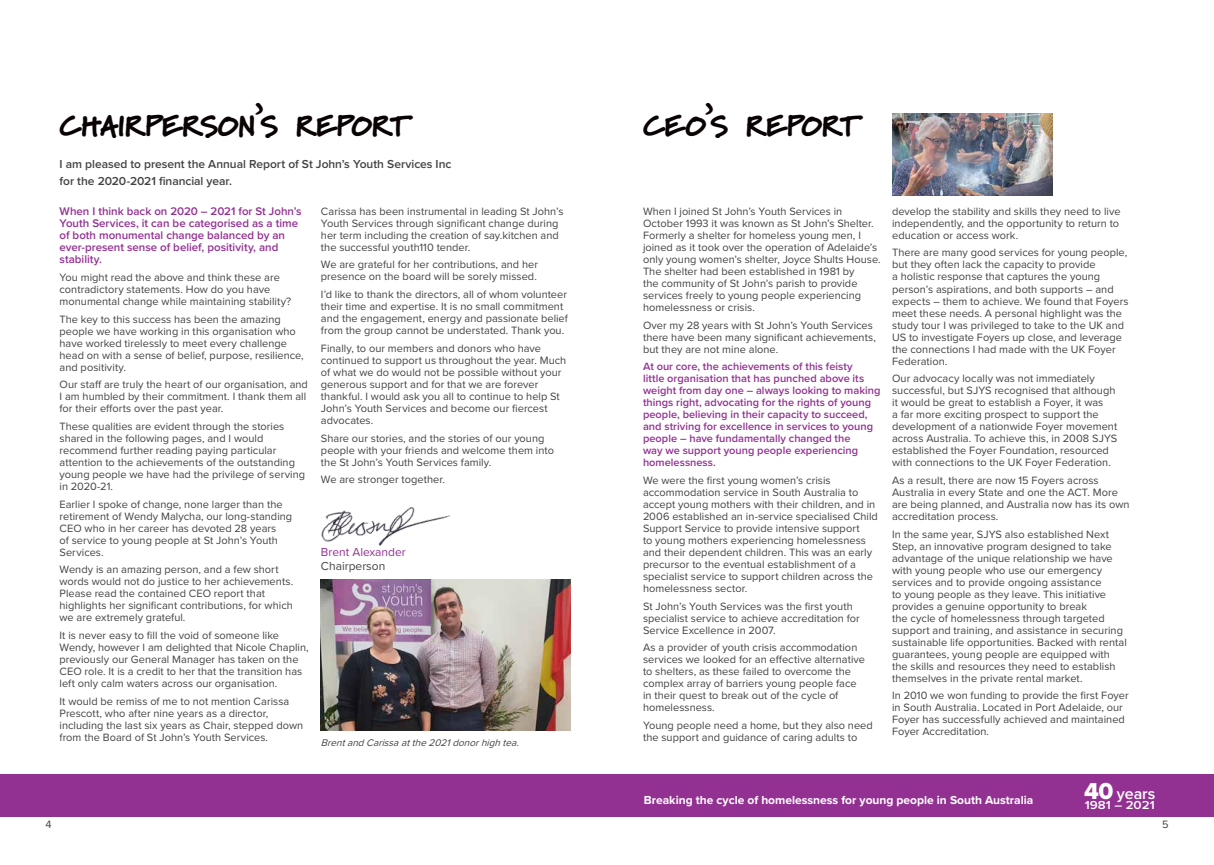
<style>
.page{position:relative;width:1214px;height:865px;background:#fff}
.page>*{position:absolute;margin:0;border:0;box-sizing:border-box;transform-origin:0 0}
.t1{font:700 45px "Marydale";letter-spacing:-.015em;color:#090304}
.t2{font:600 16px "Proxima Nova";color:#fff}
.t3{font:600 12px/17px "Proxima Nova";letter-spacing:-.005em;color:#424342}
.t4{font:700 12px "Proxima Nova";color:#fff}
.t5{font:12px "Proxima Nova";color:#933192}
.t6{font:12px "Proxima Nova";color:#424342}
.t7{font:600 12px "Proxima Nova";color:#fff;scale:1.11 1}
.t8{font:600 11.5px/12px "Proxima Nova";color:#933192}
.t9{font:11px/12px "Proxima Nova";letter-spacing:.005em;color:#424342}
.t10{font:600 11px/12px "Proxima Nova";color:#933192}
.t11{font:italic 10px "Proxima Nova";color:#424342}
.s1{font-family:"Proxima Nova Extrabld";font-weight:400;font-size:24px}
</style>
<div class="page">
<div style="left:0;top:774px;width:1213px;height:42px;background:#933192"></div>
<img style="left:321px;top:507px;width:129px;height:39px">
<img style="left:321px;top:579px;width:250px;height:151px">
<img style="left:892px;top:114px;width:160px;height:82px">
<h1 class="t1" style="left:60px;top:94px;width:351px">chairperson’s report</h1>
<h1 class="t1" style="left:643px;top:94px;width:218px">ceo’s report</h1>
<p class="t3" style="left:60px;top:155px;width:393px">I am pleased to present the Annual Report of St John’s Youth Services Inc for the 2020-2021 financial year.</p>
<p class="t8" style="left:60px;top:205px;width:243px">When I think back on 2020 – 2021 for St John’s Youth Services, it can be categorised as a time of both monumental change balanced by an ever-present sense of belief, positivity, and stability.</p>
<p class="t9" style="left:60px;top:271px;width:233px">You might read the above and think these are contradictory statements. How do you have monumental change while maintaining stability?</p>
<p class="t9" style="left:60px;top:312px;width:246px">The key to this success has been the amazing people we have working in this organisation who have worked tirelessly to meet every challenge head on with a sense of belief, purpose, resilience, and positivity.</p>
<p class="t9" style="left:60px;top:378px;width:250px">Our staff are truly the heart of our organisation, and<br>I am humbled by their commitment. I thank them all for their efforts over the past year.</p>
<p class="t9" style="left:60px;top:420px;width:247px">These qualities are evident through the stories shared in the following pages, and I would recommend further reading paying particular attention to the achievements of the outstanding young people we have had the privilege of serving in 2020-21.</p>
<p class="t9" style="left:60px;top:497px;width:234px">Earlier I spoke of change, none larger than the retirement of Wendy Malycha, our long-standing CEO who in her career has devoted 28 years<br>of service to young people at St John’s Youth Services.</p>
<p class="t9" style="left:60px;top:563px;width:235px">Wendy is an amazing person, and a few short words would not do justice to her achievements.<br>Please read the contained CEO report that highlights her significant contributions, for which we are extremely grateful.</p>
<p class="t9" style="left:60px;top:629px;width:251px">It is never easy to fill the void of someone like Wendy, however I am delighted that Nicole Chaplin, previously our General Manager has taken on the CEO role. It is a credit to her that the transition has left only calm waters across our organisation.</p>
<p class="t9" style="left:60px;top:694px;width:245px">It would be remiss of me to not mention Carissa Prescott, who after nine years as a director, including the last six years as Chair, stepped down from the Board of St John’s Youth Services.</p>
<p class="t9" style="left:321px;top:205px;width:244px">Carissa has been instrumental in leading St John’s Youth Services through significant change during her term including the creation of say.kitchen and the successful youth110 tender.</p>
<p class="t9" style="left:321px;top:258px;width:219px">We are grateful for her contributions, and her presence on the board will be sorely missed.</p>
<p class="t9" style="left:321px;top:288px;width:248px">I’d like to thank the directors, all of whom volunteer their time and expertise. It is no small commitment and the engagement, energy and passionate belief from the group cannot be understated. Thank you.</p>
<p class="t9" style="left:321px;top:342px;width:247px">Finally, to our members and donors who have continued to support us throughout the year. Much of what we do would not be possible without your generous support and for that we are forever thankful. I would ask you all to continue to help St John’s Youth Services and become our fiercest advocates.</p>
<p class="t9" style="left:321px;top:431px;width:234px">Share our stories, and the stories of our young people with your friends and welcome them into the St John’s Youth Services family.</p>
<p class="t9" style="left:321px;top:473px;width:125px">We are stronger together.</p>
<p class="t5" style="left:321px;top:543px;width:86px">Brent Alexander</p>
<p class="t6" style="left:321px;top:557px;width:66px">Chairperson</p>
<p class="t11" style="left:321px;top:735px;width:203px">BrentandCarissaatthe2021donorhightea.</p>
<p class="t9" style="left:643px;top:205px;width:239px">When I joined St John’s Youth Services in October 1993 it was known as St John’s Shelter.<br>Formerly a shelter for homeless young men, I joined as it took over the operation of Adelaide’s only young women’s shelter, Joyce Shults House.<br>The shelter had been established in 1981 by<br>the community of St John’s parish to provide services freely to young people experiencing homelessness or crisis.</p>
<p class="t9" style="left:643px;top:318px;width:234px">Over my 28 years with St John’s Youth Services there have been many significant achievements, but they are not mine alone.</p>
<p class="t10" style="left:643px;top:360px;width:239px">At our core, the achievements of this feisty<br>little organisation that has punched above its weight from day one – always looking to making things right, advocating for the rights of young people, believing in their capacity to succeed, and striving for excellence in services to young people – have fundamentally changed the<br>way we support young people experiencing homelessness.</p>
<p class="t9" style="left:643px;top:474px;width:236px">We were the first young women’s crisis accommodation service in South Australia to accept young mothers with their children, and in 2006 established an in-service specialised Child Support Service to provide intensive support<br>to young mothers experiencing homelessness and their dependent children. This was an early precursor to the eventual establishment of a specialist service to support children across the homelessness sector.</p>
<p class="t9" style="left:643px;top:599px;width:218px">St John’s Youth Services was the first youth specialist service to achieve accreditation for<br>Service Excellence in 2007.</p>
<p class="t9" style="left:643px;top:641px;width:223px">As a provider of youth crisis accommodation services we looked for an effective alternative to shelters, as these failed to overcome the complex array of barriers young people face in their quest to break out of the cycle of homelessness.</p>
<p class="t9" style="left:643px;top:719px;width:231px">Young people need a home, but they also need the support and guidance of caring adults to</p>
<p class="t9" style="left:892px;top:205px;width:230px">develop the stability and skills they need to live independently, and the opportunity to return to education or access work.</p>
<p class="t9" style="left:892px;top:246px;width:238px">There are many good services for young people, but they often lack the capacity to provide<br>a holistic response that captures the young person’s aspirations, and both supports – and expects – them to achieve. We found that Foyers meet these needs. A personal highlight was the study tour I was privileged to take to the UK and US to investigate Foyers up close, and leverage the connections I had made with the UK Foyer Federation.</p>
<p class="t9" style="left:892px;top:372px;width:227px">Our advocacy locally was not immediately successful, but SJYS recognised that although it would be great to establish a Foyer, it was<br>a far more exciting prospect to support the development of a nationwide Foyer movement across Australia. To achieve this, in 2008 SJYS established the Foyer Foundation, resourced with connections to the UK Foyer Federation.</p>
<p class="t9" style="left:892px;top:474px;width:239px">As a result, there are now 15 Foyers across Australia in every State and one the ACT. More are being planned, and Australia now has its own accreditation process.</p>
<p class="t9" style="left:892px;top:527px;width:236px">In the same year, SJYS also established Next Step, an innovative program designed to take advantage of the unique relationship we have with young people who use our emergency services and to provide ongoing assistance<br>to young people as they leave. This initiative provides a genuine opportunity to break<br>the cycle of homelessness through targeted support and training, and assistance in securing sustainable life opportunities. Backed with rental guarantees, young people are equipped with the skills and resources they need to establish themselves in the private rental market.</p>
<p class="t9" style="left:892px;top:689px;width:238px">In 2010 we won funding to provide the first Foyer in South Australia. Located in Port Adelaide, our Foyer has successfully achieved and maintained Foyer Accreditation.</p>
<p class="t9" style="left:45px;top:817px;width:8px">4</p>
<p class="t4" style="left:643px;top:791px;width:391px">Breaking the cycle of homelessness for young people in South Australia</p>
<h2 class="t2" style="left:1084px;top:781px;width:73px"><span class="s1">40</span> years</h2>
<p class="t7" style="left:1084px;top:795px;width:64px">1981 – 2021</p>
<p class="t9" style="left:1161px;top:817px;width:8px">5</p>
</div>
